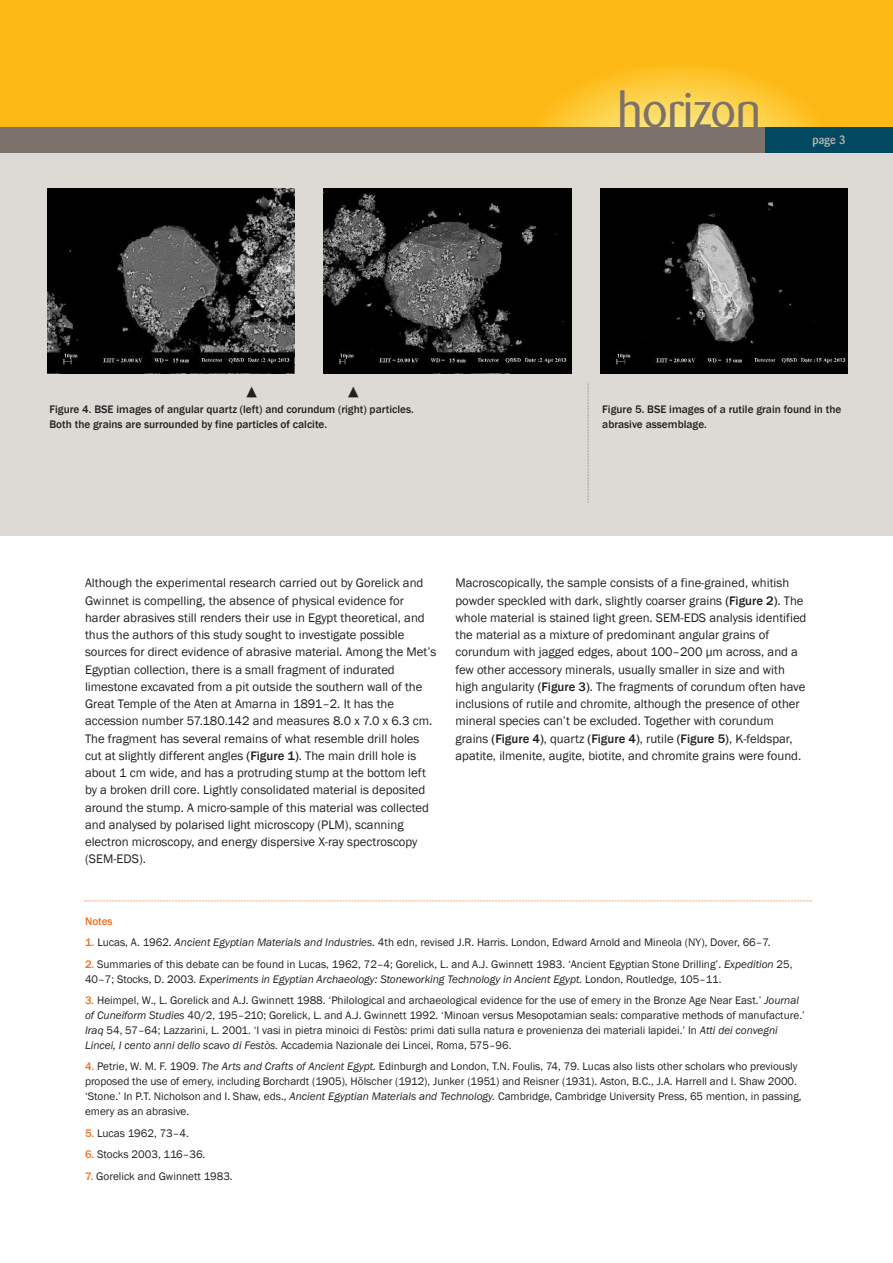
<style>
.page{position:relative;width:893px;height:1263px;background:#fff}
.page>*{position:absolute;margin:0;border:0;box-sizing:border-box;transform-origin:0 0}
.t1{font:48px "Barmeno BQ";color:#7d716c}
.t2{font:12.75px/17.2px "Franklin Gothic";color:#231f20}
.t3{font:500 12px "Barmeno BQ";color:#b8b2ae}
.t4{font:11.25px/15px "Franklin Gothic";color:#231f20}
.t5{font:500 11.25px/15px "Franklin Gothic";color:#231f20}
.t6{font:500 11.25px "Franklin Gothic";letter-spacing:-.005em;color:#eb741f}
.s1{font-weight:500}
.s2{font-weight:500;color:#eb741f}
.s3{font-style:italic}
</style>
<div class="page">
<div style="left:0;top:149px;width:893px;height:387px;background:#dddad6"></div>
<img style="left:47px;top:188px;width:248px;height:186px">
<img style="left:324px;top:188px;width:247px;height:186px">
<img style="left:600px;top:188px;width:247px;height:186px">
<svg style="left:588px;top:382px;width:1px;height:121px"></svg>
<div style="left:0;top:0;width:893px;height:128px;background:#fcb814"></div>
<svg style="left:468px;top:67px;width:425px;height:61px"></svg>
<div style="left:0;top:128px;width:893px;height:25px;background:#7d716c"></div>
<div style="left:765px;top:128px;width:128px;height:25px;background:#004960"></div>
<svg style="left:85px;top:900px;width:727px;height:1px"></svg>
<h1 class="t1" style="left:617px;top:91px;width:145px">horizon</h1>
<p class="t3" style="left:813px;top:134px;width:35px">page 3</p>
<p class="t5" style="left:49px;top:401px;width:366px">Figure 4. BSE images of angular quartz (left) and corundum (right) particles.<br>Both the grains are surrounded by fine particles of calcite.</p>
<p class="t5" style="left:602px;top:401px;width:241px">Figure 5. BSE images of a rutile grain found in the abrasive assemblage.</p>
<p class="t2" style="left:85px;top:574px;width:353px">Although the experimental research carried out by Gorelick and Gwinnet is compelling, the absence of physical evidence for harder abrasives still renders their use in Egypt theoretical, and thus the authors of this study sought to investigate possible sources for direct evidence of abrasive material. Among the Met’s Egyptian collection, there is a small fragment of indurated limestone excavated from a pit outside the southern wall of the Great Temple of the Aten at Amarna in 1891–2. It has the accession number 57.180.142 and measures 8.0 x 7.0 x 6.3 cm.<br>The fragment has several remains of what resemble drill holes cut at slightly different angles <span class="s1">(Figure 1)</span>. The main drill hole is about 1 cm wide, and has a protruding stump at the bottom left by a broken drill core. Lightly consolidated material is deposited around the stump. A micro-sample of this material was collected and analysed by polarised light microscopy (PLM), scanning electron microscopy, and energy dispersive X-ray spectroscopy (SEM-EDS).</p>
<p class="t2" style="left:455px;top:574px;width:352px">Macroscopically, the sample consists of a fine-grained, whitish powder speckled with dark, slightly coarser grains <span class="s1">(Figure 2)</span>. The whole material is stained light green. SEM-EDS analysis identified the material as a mixture of predominant angular grains of corundum with jagged edges, about 100–200 μm across, and a few other accessory minerals, usually smaller in size and with high angularity <span class="s1">(Figure 3)</span>. The fragments of corundum often have inclusions of rutile and chromite, although the presence of other mineral species can’t be excluded. Together with corundum grains <span class="s1">(Figure 4)</span>, quartz <span class="s1">(Figure 4)</span>, rutile <span class="s1">(Figure 5)</span>, K-feldspar, apatite, ilmenite, augite, biotite, and chromite grains were found.</p>
<p class="t6" style="left:85px;top:914px;width:29px">Notes</p>
<p class="t4" style="left:85px;top:935px;width:687px"><span class="s2">1.</span> Lucas, A. 1962. <span class="s3">Ancient Egyptian Materials and Industries</span>. 4th edn, revised J.R. Harris. London, Edward Arnold and Mineola (NY), Dover, 66–7.</p>
<p class="t4" style="left:85px;top:956px;width:709px"><span class="s2">2.</span> Summaries of this debate can be found in Lucas, 1962, 72–4; Gorelick, L. and A.J. Gwinnett 1983. ‘Ancient Egyptian Stone Drilling’. <span class="s3">Expedition</span> 25,<br>40–7; Stocks, D. 2003. <span class="s3">Experiments in Egyptian Archaeology: Stoneworking Technology in Ancient Egypt.</span> London, Routledge, 105–11.</p>
<p class="t4" style="left:85px;top:992px;width:721px"><span class="s2">3.</span> Heimpel, W., L. Gorelick and A.J. Gwinnett 1988. ‘Philological and archaeological evidence for the use of emery in the Bronze Age Near East.’ <span class="s3">Journal of Cuneiform Studies</span> 40/2, 195–210; Gorelick, L. and A.J. Gwinnett 1992. ‘Minoan versus Mesopotamian seals: comparative methods of manufacture.’ <span class="s3">Iraq</span> 54, 57–64; Lazzarini, L. 2001. ‘I vasi in pietra minoici di Festòs: primi dati sulla natura e provenienza dei materiali lapidei.’ In <span class="s3">Atti dei convegni Lincei, I cento anni dello scavo di Festòs.</span> Accademia Nazionale dei Lincei, Roma, 575–96.</p>
<p class="t4" style="left:85px;top:1059px;width:718px"><span class="s2">4.</span> Petrie, W. M. F. 1909. <span class="s3">The Arts and Crafts of Ancient Egypt.</span> Edinburgh and London, T.N. Foulis, 74, 79. Lucas also lists other scholars who previously proposed the use of emery, including Borchardt (1905), Hölscher (1912), Junker (1951) and Reisner (1931). Aston, B.C., J.A. Harrell and I. Shaw 2000. ‘Stone.’ In P.T. Nicholson and I. Shaw, eds., <span class="s3">Ancient Egyptian Materials and Technology.</span> Cambridge, Cambridge University Press, 65 mention, in passing, emery as an abrasive.</p>
<p class="t4" style="left:85px;top:1125px;width:105px"><span class="s2">5.</span> Lucas 1962, 73–4.</p>
<p class="t4" style="left:85px;top:1147px;width:122px"><span class="s2">6.</span> Stocks 2003, 116–36.</p>
<p class="t4" style="left:85px;top:1168px;width:149px"><span class="s2">7.</span> Gorelick and Gwinnett 1983.</p>
</div>
